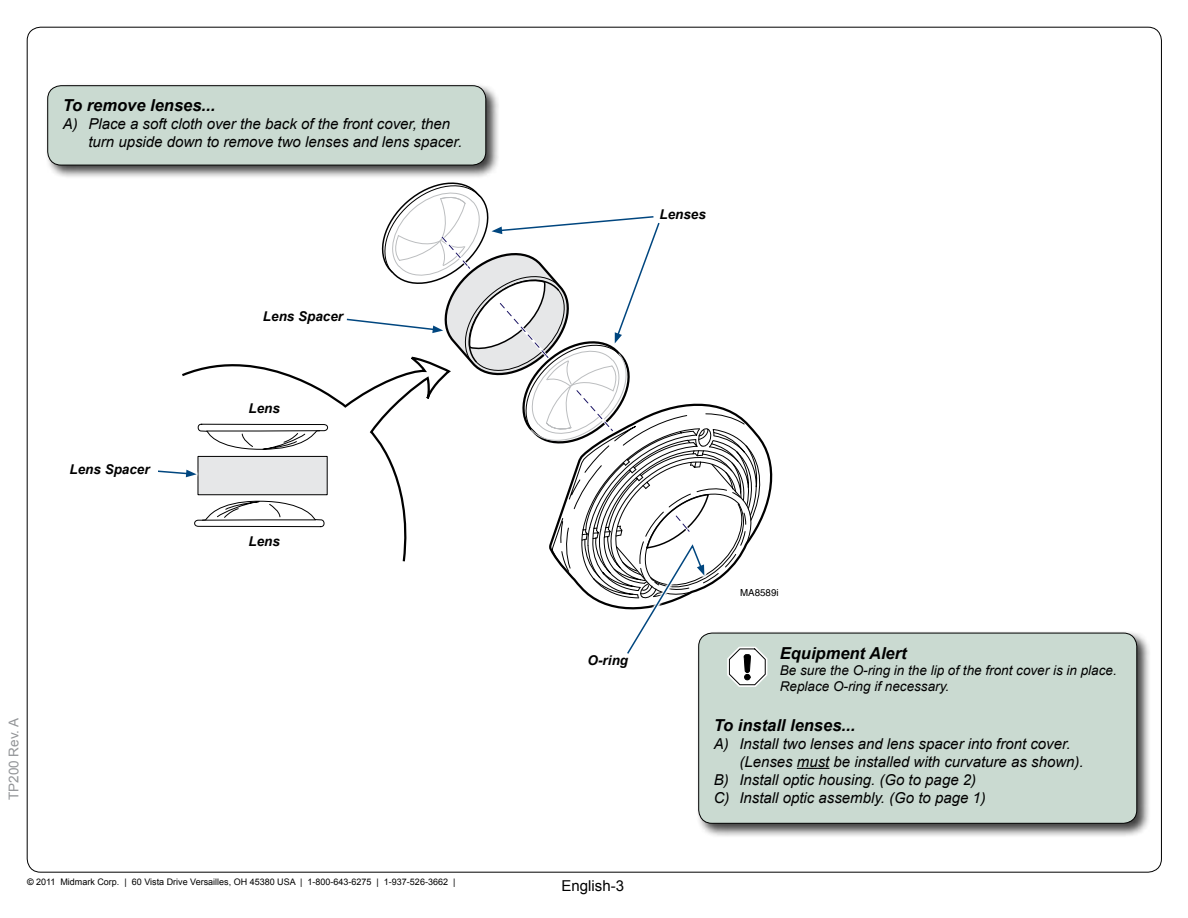
<style>
.page{position:relative;width:1188px;height:918px;background:#fff}
.page>*{position:absolute;margin:0;border:0;box-sizing:border-box;transform-origin:0 0}
.t1{font:italic 700 16.5px "Arial";color:#000}
.t2{font:italic 15px/18px "Arial";color:#000}
.t3{font:15px "Arial";color:#000}
.t4{font:italic 13.5px/16.2px "Arial";color:#000}
.t5{font:italic 700 13.5px "Arial";color:#000}
.t6{font:13.5px "Arial";color:#939598}
.t7{font:9.75px "Helvetica";color:#000}
.t8{font:9px "Arial";color:#000}
.s1{font-weight:700}
</style>
<div class="page">
<div style="left:696px;top:631px;width:455px;height:207px;background:#000;opacity:.75"></div>
<div style="left:699px;top:633px;width:438px;height:190px;background:#cadad1;border-radius:14px"></div>
<hr style="left:797px;top:768px;width:32px;height:1px;background:#000">
<div style="left:699px;top:633px;width:438px;height:191px;border:1px solid #000;border-radius:14px"></div>
<div style="left:45px;top:83px;width:455px;height:96px;background:#000;opacity:.75"></div>
<div style="left:48px;top:86px;width:438px;height:79px;background:#cadad1;border-radius:14px"></div>
<div style="left:48px;top:86px;width:438px;height:79px;border:1px solid #000;border-radius:14px"></div>
<svg style="left:182px;top:364px;width:163px;height:164px"></svg>
<svg style="left:193px;top:500px;width:132px;height:27px"></svg>
<svg style="left:197px;top:423px;width:132px;height:27px"></svg>
<div style="left:198px;top:456px;width:130px;height:39px;background:#e6e7e8;border:1px solid #000"></div>
<svg style="left:345px;top:183px;width:422px;height:504px"></svg>
<div style="left:137px;top:467px;width:61px;height:12px;background:#fff"></div>
<svg style="left:158px;top:469px;width:39px;height:8px"></svg>
<p class="t1" style="left:63px;top:95px;width:154px">To remove lenses...</p>
<p class="t2" style="left:88px;top:115px;width:375px;text-indent:-26px">A) Place a soft cloth over the back of the front cover, then turn upside down to remove two lenses and lens spacer.</p>
<p class="t5" style="left:263px;top:307px;width:82px">Lens Spacer</p>
<p class="t5" style="left:69px;top:460px;width:82px">Lens Spacer</p>
<p class="t5" style="left:249px;top:400px;width:33px">Lens</p>
<p class="t5" style="left:249px;top:532px;width:33px">Lens</p>
<p class="t6" style="left:5px;top:800px;width:84px;rotate:-90deg">TP200 Rev. A</p>
<p class="t8" style="left:27px;top:876px;width:430px"><span class="s1">©</span> 2011 Midmark Corp. | 60 Vista Drive Versailles, OH 45380 USA | 1-800-643-6275 | 1-937-526-3662 |</p>
<p class="t5" style="left:659px;top:205px;width:48px">Lenses</p>
<p class="t5" style="left:588px;top:652px;width:42px">O-ring</p>
<p class="t3" style="left:562px;top:876px;width:64px">English-3</p>
<p class="t7" style="left:740px;top:587px;width:40px">MA8589i</p>
<p class="t1" style="left:780px;top:642px;width:128px">Equipment Alert</p>
<p class="t4" style="left:780px;top:662px;width:338px">Be sure the O-ring in the lip of the front cover is in place.<br>Replace O-ring if necessary.</p>
<p class="t1" style="left:714px;top:714px;width:143px">To install lenses...</p>
<p class="t2" style="left:714px;top:735px;width:358px">A) Install two lenses and lens spacer into front cover.</p>
<p class="t2" style="left:739px;top:753px;width:346px">(Lenses must be installed with curvature as shown).</p>
<p class="t2" style="left:714px;top:771px;width:264px">B) Install optic housing. (Go to page 2)</p>
<p class="t2" style="left:714px;top:789px;width:274px">C) Install optic assembly. (Go to page 1)</p>
</div>
